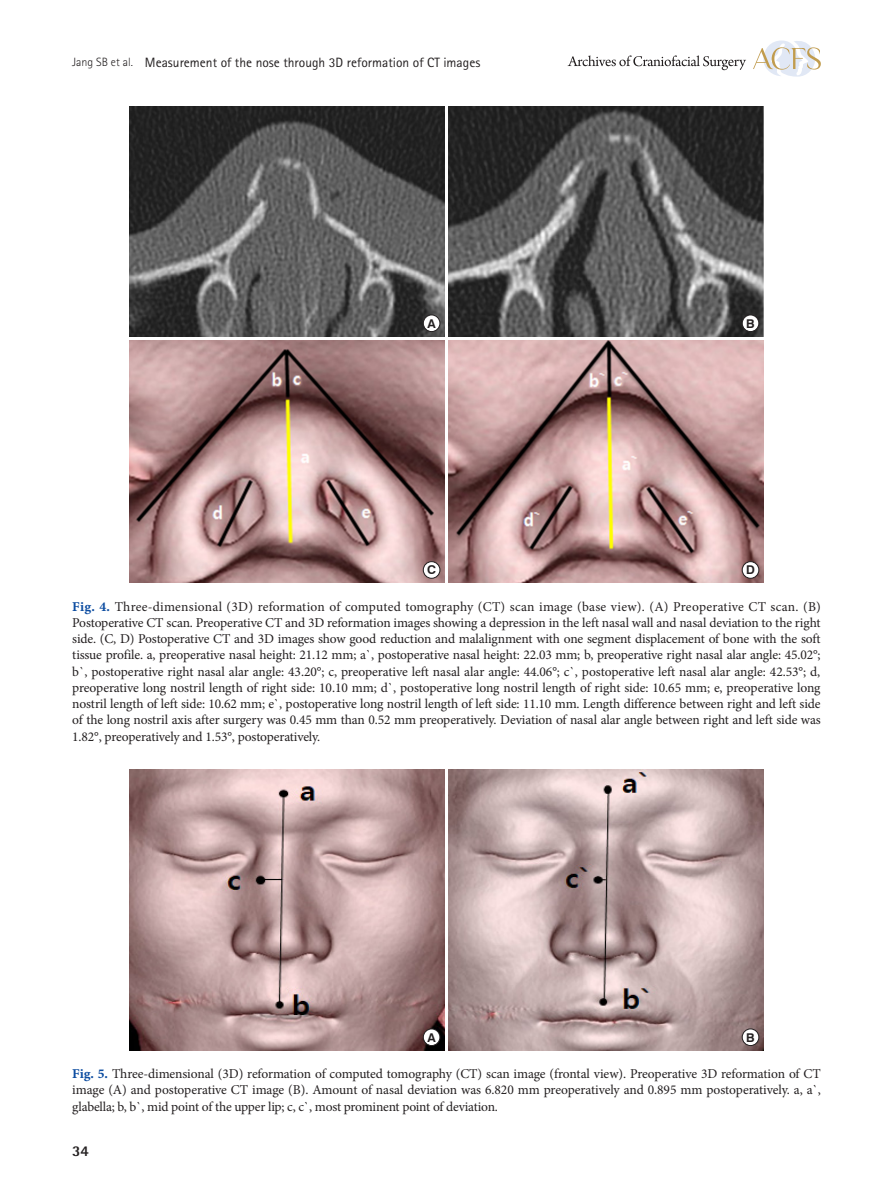
<style>
.page{position:relative;width:893px;height:1191px;background:#fff}
.page>*{position:absolute;margin:0;border:0;box-sizing:border-box;transform-origin:0 0}
.t1{font:800 15px "Rotis Semi Sans Std";color:#231f20}
.표그림제목{font:13.5px/16.2px "Minion Pro";letter-spacing:-.015em;color:#231f20;text-align:justify}
.t2{font:13.5px "Rotis Sans Serif Std";color:#231f20}
.t3{font:700 12.15px "Swiss 721 BT";color:#231f20}
.s1{font-weight:300;font-size:12px}
.s2{font-family:"Minion Pro Bold Capt";color:#0d4da1}
</style>
<div class="page">
<svg style="left:753px;top:40px;width:68px;height:37px"></svg>
<svg style="left:568px;top:55px;width:178px;height:15px"></svg>
<img style="left:130px;top:106px;width:314px;height:230px">
<img style="left:130px;top:340px;width:314px;height:243px">
<img style="left:130px;top:769px;width:314px;height:281px">
<img style="left:449px;top:106px;width:314px;height:230px">
<img style="left:449px;top:340px;width:314px;height:243px">
<img style="left:449px;top:769px;width:314px;height:281px">
<div style="left:423px;top:315px;width:17px;height:16px;background:#fff;border-radius:50%"></div>
<div style="left:423px;top:315px;width:17px;height:17px;border:1px solid #231f20;border-radius:50%"></div>
<div style="left:423px;top:1029px;width:17px;height:16px;background:#fff;border-radius:50%"></div>
<div style="left:423px;top:1028px;width:17px;height:17px;border:1px solid #231f20;border-radius:50%"></div>
<div style="left:423px;top:561px;width:17px;height:17px;background:#fff;border-radius:50%"></div>
<div style="left:423px;top:561px;width:17px;height:17px;border:1px solid #231f20;border-radius:50%"></div>
<div style="left:742px;top:315px;width:17px;height:16px;background:#fff;border-radius:50%"></div>
<div style="left:742px;top:315px;width:17px;height:17px;border:1px solid #231f20;border-radius:50%"></div>
<div style="left:742px;top:1029px;width:17px;height:16px;background:#fff;border-radius:50%"></div>
<div style="left:742px;top:1028px;width:17px;height:17px;border:1px solid #231f20;border-radius:50%"></div>
<div style="left:742px;top:561px;width:17px;height:17px;background:#fff;border-radius:50%"></div>
<div style="left:742px;top:561px;width:17px;height:17px;border:1px solid #231f20;border-radius:50%"></div>
<p class="t2" style="left:72px;top:54px;width:410px"><span class="s1">Jang SB et al.</span> Measurement of the nose through 3D reformation of CT images</p>
<p class="t3" style="left:427px;top:316px;width:10px">A</p>
<p class="t3" style="left:427px;top:562px;width:10px">C</p>
<p class="t3" style="left:746px;top:316px;width:10px">B</p>
<p class="t3" style="left:746px;top:562px;width:10px">D</p>
<p class="표그림제목" style="left:72px;top:598px;width:750px"><span class="s2">Fig. 4.</span> Three-dimensional (3D) reformation of computed tomography (CT) scan image (base view). (A) Preoperative CT scan. (B)<br>Postoperative CT scan. Preoperative CT and 3D reformation images showing a depression in the left nasal wall and nasal deviation to the right side. (C, D) Postoperative CT and 3D images show good reduction and malalignment with one segment displacement of bone with the soft tissue profile. a, preoperative nasal height: 21.12 mm; a`, postoperative nasal height: 22.03 mm; b, preoperative right nasal alar angle: 45.02°; b`, postoperative right nasal alar angle: 43.20°; c, preoperative left nasal alar angle: 44.06°; c`, postoperative left nasal alar angle: 42.53°; d, preoperative long nostril length of right side: 10.10 mm; d`, postoperative long nostril length of right side: 10.65 mm; e, preoperative long nostril length of left side: 10.62 mm; e`, postoperative long nostril length of left side: 11.10 mm. Length difference between right and left side of the long nostril axis after surgery was 0.45 mm than 0.52 mm preoperatively. Deviation of nasal alar angle between right and left side was 1.82°, preoperatively and 1.53°, postoperatively.</p>
<p class="t3" style="left:427px;top:1029px;width:10px">A</p>
<p class="t3" style="left:746px;top:1029px;width:10px">B</p>
<p class="표그림제목" style="left:72px;top:1065px;width:750px"><span class="s2">Fig. 5.</span> Three-dimensional (3D) reformation of computed tomography (CT) scan image (frontal view). Preoperative 3D reformation of CT image (A) and postoperative CT image (B). Amount of nasal deviation was 6.820 mm preoperatively and 0.895 mm postoperatively. a, a`, glabella; b, b`, mid point of the upper lip; c, c`, most prominent point of deviation.</p>
<p class="t1" style="left:72px;top:1141px;width:18px">34</p>
</div>
